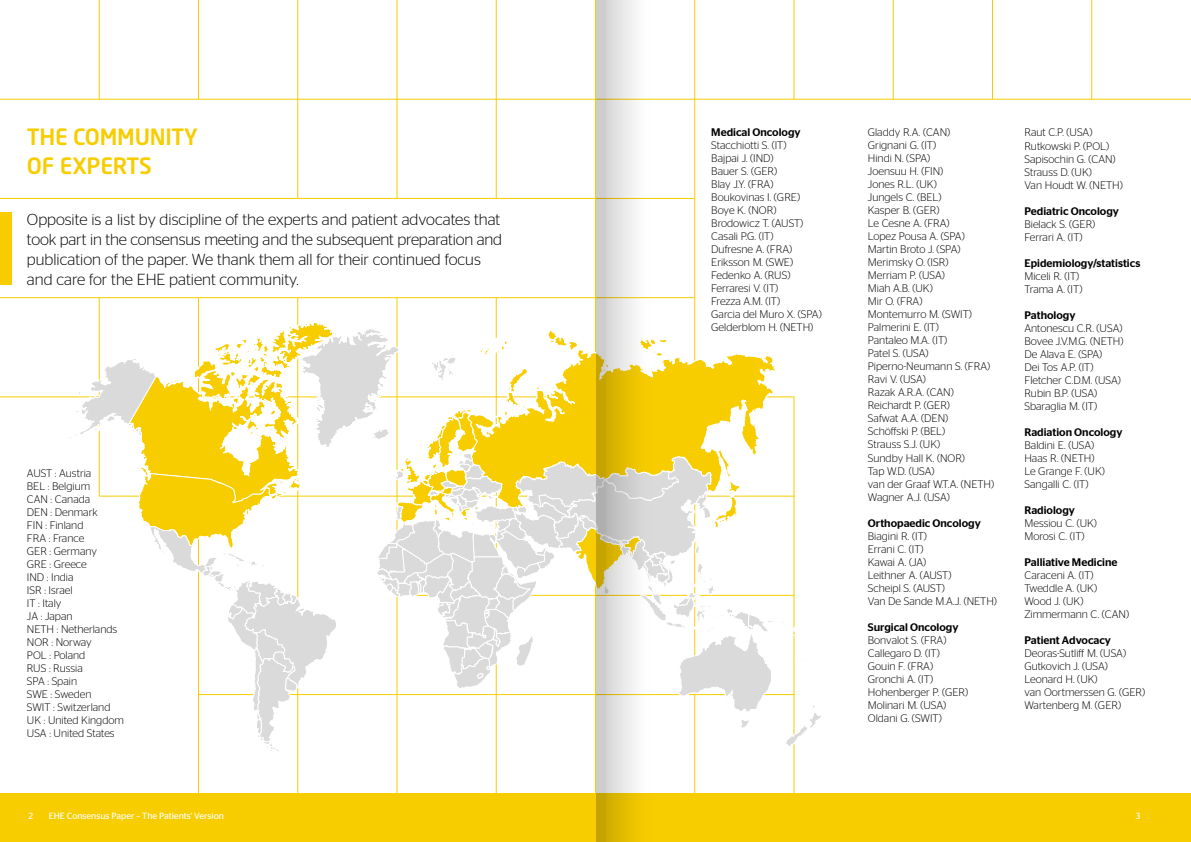
<style>
.page{position:relative;width:1191px;height:842px;background:#fff}
.page>*{position:absolute;margin:0;border:0;box-sizing:border-box;transform-origin:0 0}
.t1{font:500 22.3px/29.7px "Neo Sans W1 G";letter-spacing:-.01em;color:#f7cd00}
.t2{font:300 16px/20px "Stag Sans";color:#000}
.t3{font:300 11px/13px "Stag Sans";color:#000}
.t4{font:500 11px "Stag Sans";color:#000}
.t5{font:9px "Stag Sans";color:#fff}
</style>
<div class="page">
<hr style="left:595px;top:0;width:1px;height:793px;background:#f7cd00">
<div style="left:0;top:213px;width:11px;height:72px;background:#f7cd00"></div>
<hr style="left:694px;top:0;width:1px;height:842px;background:#f7cd00">
<hr style="left:496px;top:0;width:1px;height:842px;background:#f7cd00">
<hr style="left:397px;top:0;width:1px;height:842px;background:#f7cd00">
<hr style="left:297px;top:0;width:1px;height:842px;background:#f7cd00">
<hr style="left:198px;top:292px;width:1px;height:550px;background:#f7cd00">
<hr style="left:99px;top:298px;width:1px;height:198px;background:#f7cd00">
<hr style="left:0;top:99px;width:1191px;height:1px;background:#f7cd00">
<hr style="left:0;top:397px;width:794px;height:1px;background:#f7cd00">
<hr style="left:1091px;top:0;width:1px;height:99px;background:#f7cd00">
<hr style="left:992px;top:0;width:1px;height:99px;background:#f7cd00">
<hr style="left:793px;top:0;width:1px;height:99px;background:#f7cd00">
<hr style="left:893px;top:0;width:1px;height:99px;background:#f7cd00">
<hr style="left:793px;top:397px;width:1px;height:445px;background:#f7cd00">
<hr style="left:99px;top:0;width:1px;height:99px;background:#f7cd00">
<hr style="left:198px;top:0;width:1px;height:99px;background:#f7cd00">
<div style="left:187px;top:198px;width:403px;height:100px;background:#fff"></div>
<hr style="left:0;top:198px;width:694px;height:1px;background:#f7cd00">
<hr style="left:0;top:297px;width:694px;height:1px;background:#f7cd00">
<div style="left:0;top:793px;width:1191px;height:49px;background:#f7cd00"></div>
<svg style="left:30px;top:322px;width:791px;height:449px"></svg>
<svg style="left:596px;top:0;width:56px;height:842px"></svg>
<h1 class="t1" style="left:27px;top:121px;width:173px">THE COMMUNITY<br>OF EXPERTS</h1>
<p class="t4" style="left:711px;top:126px;width:91px">Medical Oncology</p>
<p class="t3" style="left:711px;top:139px;width:112px">Stacchiotti S. (IT)<br>Bajpai J. (IND)<br>Bauer S. (GER)<br>Blay J.Y. (FRA)<br>Boukovinas I. (GRE)<br>Boye K. (NOR)<br>Brodowicz T. (AUST)<br>Casali P.G. (IT)<br>Dufresne A. (FRA)<br>Eriksson M. (SWE)<br>Fedenko A. (RUS)<br>Ferraresi V. (IT)<br>Frezza A.M. (IT)<br>Garcia del Muro X. (SPA)<br>Gelderblom H. (NETH)</p>
<p class="t2" style="left:27px;top:210px;width:477px">Opposite is a list by discipline of the experts and patient advocates that took part in the consensus meeting and the subsequent preparation and publication of the paper. We thank them all for their continued focus and care for the EHE patient community.</p>
<p class="t3" style="left:27px;top:466px;width:99px">AUST : Austria<br>BEL : Belgium<br>CAN : Canada<br>DEN : Denmark<br>FIN : Finland<br>FRA : France<br>GER : Germany<br>GRE : Greece<br>IND : India<br>ISR : Israel<br>IT : Italy<br>JA : Japan<br>NETH : Netherlands<br>NOR : Norway<br>POL : Poland<br>RUS : Russia<br>SPA : Spain<br>SWE : Sweden<br>SWIT : Switzerland<br>UK : United Kingdom<br>USA : United States</p>
<p class="t3" style="left:868px;top:126px;width:128px">Gladdy R.A. (CAN)<br>Grignani G. (IT)<br>Hindi N. (SPA)<br>Joensuu H. (FIN)<br>Jones R.L. (UK)<br>Jungels C. (BEL)<br>Kasper B. (GER)<br>Le Cesne A. (FRA)<br>Lopez Pousa A. (SPA)<br>Martin Broto J. (SPA)<br>Merimsky O. (ISR)<br>Merriam P. (USA)<br>Miah A.B. (UK)<br>Mir O. (FRA)<br>Montemurro M. (SWIT)<br>Palmerini E. (IT)<br>Pantaleo M.A. (IT)<br>Patel S. (USA)<br>Piperno-Neumann S. (FRA)<br>Ravi V. (USA)<br>Razak A.R.A. (CAN)<br>Reichardt P. (GER)<br>Safwat A.A. (DEN)<br>Schöffski P. (BEL)<br>Strauss S.J. (UK)<br>Sundby Hall K. (NOR)<br>Tap W.D. (USA)<br>van der Graaf W.T.A. (NETH)<br>Wagner A.J. (USA)</p>
<p class="t4" style="left:868px;top:516px;width:114px">Orthopaedic Oncology</p>
<p class="t3" style="left:868px;top:529px;width:130px">Biagini R. (IT)<br>Errani C. (IT)<br>Kawai A. (JA)<br>Leithner A. (AUST)<br>Scheipl S. (AUST)<br>Van De Sande M.A.J. (NETH)</p>
<p class="t4" style="left:868px;top:620px;width:92px">Surgical Oncology</p>
<p class="t3" style="left:868px;top:633px;width:102px">Bonvalot S. (FRA)<br>Callegaro D. (IT)<br>Gouin F. (FRA)<br>Gronchi A. (IT)<br>Hohenberger P. (GER)<br>Molinari M. (USA)<br>Oldani G. (SWIT)</p>
<p class="t3" style="left:1024px;top:126px;width:100px">Raut C.P. (USA)<br>Rutkowski P. (POL)<br>Sapisochin G. (CAN)<br>Strauss D. (UK)<br>Van Houdt W. (NETH)</p>
<p class="t4" style="left:1024px;top:204px;width:96px">Pediatric Oncology</p>
<p class="t3" style="left:1024px;top:217px;width:72px">Bielack S. (GER)<br>Ferrari A. (IT)</p>
<p class="t4" style="left:1024px;top:256px;width:117px">Epidemiology/statistics</p>
<p class="t3" style="left:1024px;top:269px;width:59px">Miceli R. (IT)<br>Trama A. (IT)</p>
<p class="t4" style="left:1024px;top:308px;width:52px">Pathology</p>
<p class="t3" style="left:1024px;top:321px;width:100px">Antonescu C.R. (USA)<br>Bovee J.V.M.G. (NETH)<br>De Alava E. (SPA)<br>Dei Tos A.P. (IT)<br>Fletcher C.D.M. (USA)<br>Rubin B.P. (USA)<br>Sbaraglia M. (IT)</p>
<p class="t4" style="left:1024px;top:425px;width:99px">Radiation Oncology</p>
<p class="t3" style="left:1024px;top:438px;width:82px">Baldini E. (USA)<br>Haas R. (NETH)<br>Le Grange F. (UK)<br>Sangalli C. (IT)</p>
<p class="t4" style="left:1024px;top:503px;width:52px">Radiology</p>
<p class="t3" style="left:1024px;top:516px;width:74px">Messiou C. (UK)<br>Morosi C. (IT)</p>
<p class="t4" style="left:1024px;top:555px;width:94px">Palliative Medicine</p>
<p class="t3" style="left:1024px;top:568px;width:106px">Caraceni A. (IT)<br>Tweddle A. (UK)<br>Wood J. (UK)<br>Zimmermann C. (CAN)</p>
<p class="t4" style="left:1024px;top:633px;width:88px">Patient Advocacy</p>
<p class="t3" style="left:1024px;top:646px;width:122px">Deoras-Sutliff M. (USA)<br>Gutkovich J. (USA)<br>Leonard H. (UK)<br>van Oortmerssen G. (GER)<br>Wartenberg M. (GER)</p>
<p class="t5" style="left:28px;top:811px;width:6px">2</p>
<p class="t5" style="left:49px;top:811px;width:177px">EHE Consensus Paper – The Patients' Version</p>
<p class="t5" style="left:1135px;top:811px;width:6px">3</p>
</div>
